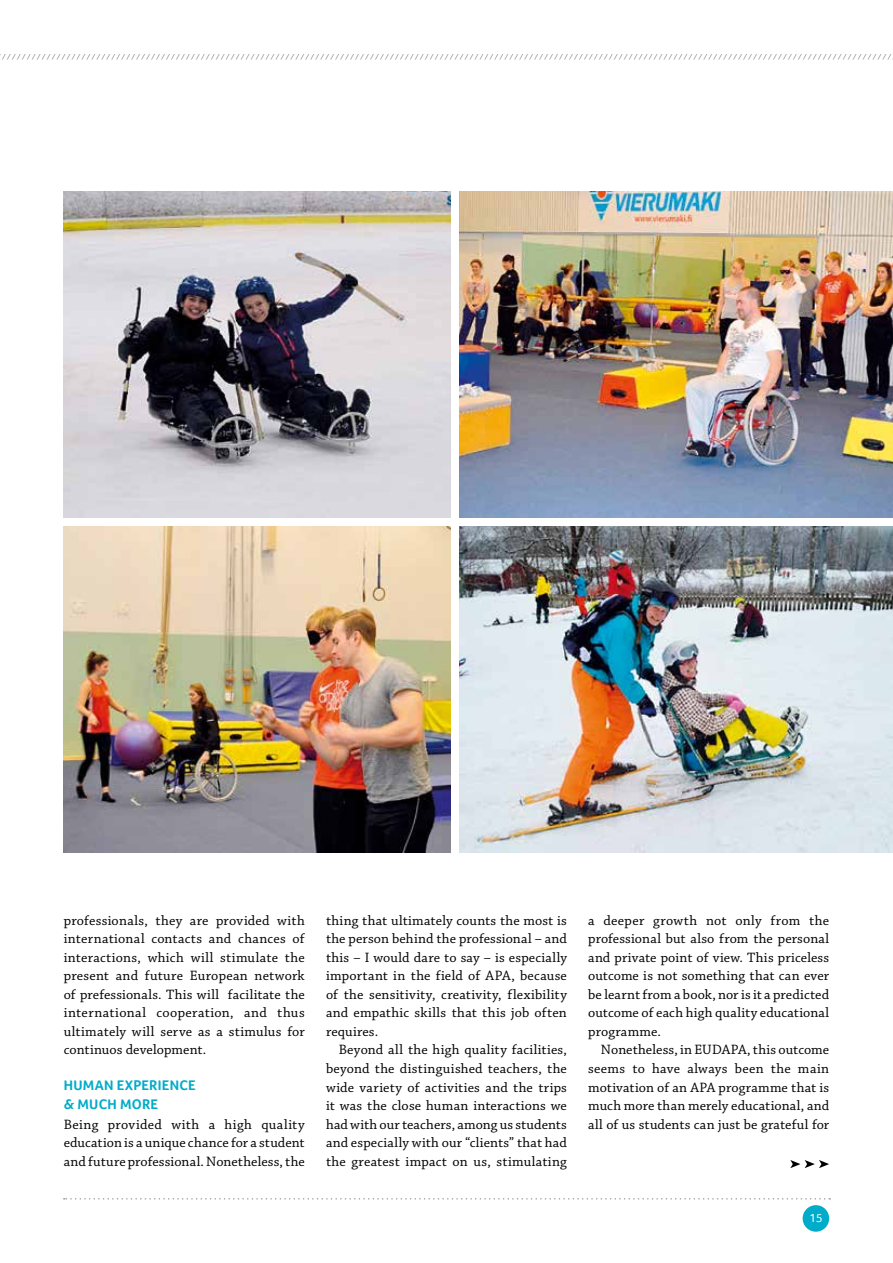
<style>
.page{position:relative;width:893px;height:1263px;background:#fff}
.page>*{position:absolute;margin:0;border:0;box-sizing:border-box;transform-origin:0 0}
.t1{font:14.25px/18.6px "Chaparral Pro";letter-spacing:.01em;color:#000;text-align:justify}
.t2{font:700 14.25px/18.6px "Foco";letter-spacing:.02em;color:#00acc9}
.t3{font:12px "Foco";color:#fff}
</style>
<div class="page">
<div style="left:803px;top:1205px;width:26px;height:27px;background:#00acc9;border-radius:50%"></div>
<svg style="left:64px;top:1198px;width:766px;height:1px"></svg>
<svg style="left:0;top:54px;width:893px;height:6px"></svg>
<img style="left:64px;top:191px;width:387px;height:326px">
<img style="left:459px;top:191px;width:434px;height:326px">
<img style="left:64px;top:527px;width:387px;height:326px">
<img style="left:459px;top:527px;width:434px;height:326px">
<svg style="left:790px;top:1160px;width:39px;height:8px"></svg>
<p class="t1" style="left:64px;top:912px;width:242px">professionals, they are provided with international contacts and chances of interactions, which will stimulate the present and future European network of prefessionals. This will facilitate the international cooperation, and thus ultimately will serve as a stimulus for continuos development.</p>
<p class="t2" style="left:64px;top:1076px;width:133px">HUMAN EXPERIENCE &amp; MUCH MORE</p>
<p class="t1" style="left:64px;top:1115px;width:242px">Being provided with a high quality education is a unique chance for a student and future professional. Nonetheless, the</p>
<p class="t1" style="left:326px;top:912px;width:242px">thing that ultimately counts the most is the person behind the professional – and this – I would dare to say – is especially important in the field of APA, because of the sensitivity, creativity, flexibility and empathic skills that this job often requires.</p>
<p class="t1" style="left:326px;top:1041px;width:242px;text-indent:13px">Beyond all the high quality facilities, beyond the distinguished teachers, the wide variety of activities and the trips it was the close human interactions we had with our teachers, among us students and especially with our “clients” that had the greatest impact on us, stimulating</p>
<p class="t1" style="left:588px;top:911px;width:242px">a deeper growth not only from the professional but also from the personal and private point of view. This priceless outcome is not something that can ever be learnt from a book, nor is it a predicted outcome of each high quality educational programme.</p>
<p class="t1" style="left:588px;top:1041px;width:242px;text-indent:13px">Nonetheless, in EUDAPA, this outcome seems to have always been the main motivation of an APA programme that is much more than merely educational, and all of us students can just be grateful for</p>
<p class="t3" style="left:809px;top:1211px;width:15px">15</p>
</div>
